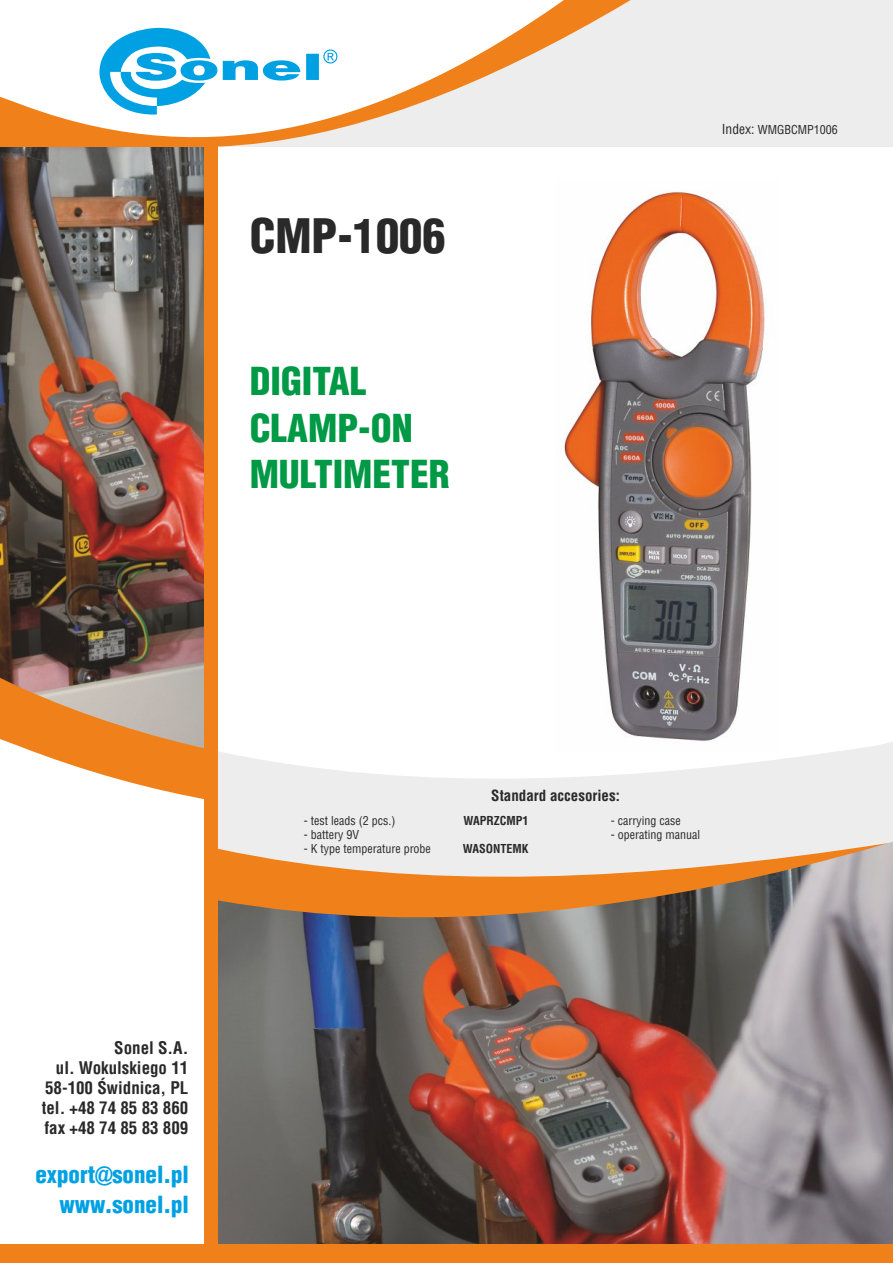
<style>
.page{position:relative;width:893px;height:1263px;background:#fff}
.page>*{position:absolute;margin:0;border:0;box-sizing:border-box;transform-origin:0 0}
.t1{font:900 46.35px "Switzerland Cond";color:#292929}
.t2{font:900 37.5px/46px "Switzerland Cond";color:#009945}
.t3{font:900 22.95px "Switzerland Cond";color:#00a1e3}
.t4{font:700 16.95px/20.2px "Switzerland Condensed";color:#292929;text-align:right}
.t5{font:700 15px "Switzerland Condensed";color:#292929}
.t6{font:12px "Switzerland Condensed";color:#292929}
.t7{font:700 12px "Switzerland Condensed";color:#292929}
.s1{font-size:13.5px}
.s2{font-family:"Arial"}
</style>
<div class="page">
<img style="left:564px;top:191px;width:202px;height:550px">
<svg style="left:218px;top:742px;width:675px;height:100px;fill:#ededed"></svg>
<img style="left:218px;top:842px;width:675px;height:402px">
<svg style="left:218px;top:843px;width:670px;height:94px;background:#bd9776"></svg>
<img style="left:0;top:175px;width:204px;height:503px">
<div style="left:204px;top:121px;width:14px;height:1142px;background:#f0801a"></div>
<svg style="left:0;top:678px;width:204px;height:121px"></svg>
<div style="left:0;top:0;width:893px;height:147px;background:#ededed"></div>
<svg style="left:564px;top:0;width:67px;height:38px"></svg>
<svg style="left:0;top:0;width:564px;height:175px;fill:#fff"></svg>
<svg style="left:99px;top:26px;width:238px;height:89px;background:#ade0f6"></svg>
<div style="left:0;top:1244px;width:893px;height:19px;background:#f0801a"></div>
<h1 class="t1" style="left:250px;top:216px;width:197px">CMP-1006</h1>
<h2 class="t2" style="left:250px;top:361px;width:202px">DIGITAL<br>CLAMP-ON<br>MULTIMETER</h2>
<p class="t6" style="left:722px;top:124px;width:117px"><span class="s1">Index:</span> WMGBCMP1006</p>
<h3 class="t4" style="left:42px;top:1038px;width:148px">Sonel S.A.<br>ul. Wokulskiego 11<br>58-100 Świdnica, PL tel. +48 74 85 83 860 fax +48 74 85 83 809</h3>
<h3 class="t3" style="left:35px;top:1164px;width:155px">export<span class="s2">@</span>sonel.pl</h3>
<h3 class="t3" style="left:59px;top:1194px;width:131px">www.sonel.pl</h3>
<p class="t6" style="left:304px;top:815px;width:93px">- test leads (2 pcs.)</p>
<p class="t6" style="left:304px;top:829px;width:57px">- battery 9V</p>
<p class="t6" style="left:304px;top:843px;width:129px">- K type temperature probe</p>
<p class="t5" style="left:491px;top:789px;width:130px">Standard accesories:</p>
<p class="t7" style="left:463px;top:815px;width:67px">WAPRZCMP1</p>
<p class="t7" style="left:463px;top:843px;width:67px">WASONTEMK</p>
<p class="t6" style="left:611px;top:815px;width:72px">- carrying case</p>
<p class="t6" style="left:611px;top:829px;width:91px">- operating manual</p>
</div>
